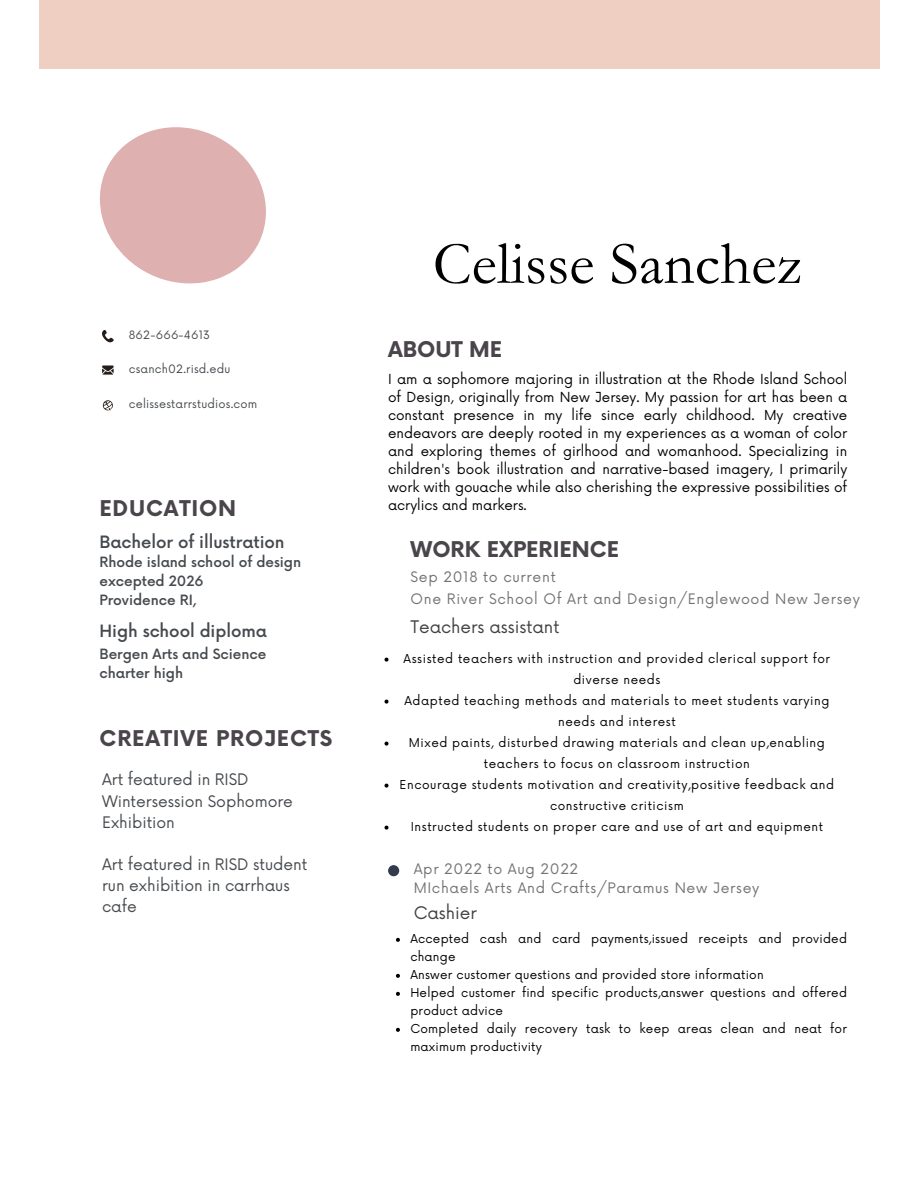
<style>
.page{position:relative;width:918px;height:1188px;background:#fff}
.page>*{position:absolute;margin:0;border:0;box-sizing:border-box;transform-origin:0 0}
.t1{font:60.9px "Garamond";color:#000}
.t2{font:700 21.15px "Now";letter-spacing:.035em;color:#4a454b}
.t3{font:700 21.15px "Now";color:#4a454b}
.t4{font:16.95px "Now";color:#414042}
.t5{font:500 16.5px "Now";letter-spacing:-.005em;color:#464a4e}
.t6{font:15.45px/21.1px "Now";letter-spacing:-.005em;color:#464a4e}
.t7{font:14.1px "Now";letter-spacing:.045em;color:#737373}
.t8{font:500 13.8px/19px "Now";letter-spacing:-.005em;color:#464a4e}
.t9{font:13.5px/18px "Now";color:#000;text-align:justify}
.t10{font:12px/21px "Now";letter-spacing:.045em;color:#000;text-align:center}
.t11{font:12px/18px "Now";letter-spacing:.02em;color:#000}
.t12{font:11.25px "Now";letter-spacing:.015em;color:#464a4e}
</style>
<div class="page">
<div style="left:39px;top:0;width:840px;height:69px;background:#f0cfc3"></div>
<svg style="left:102px;top:330px;width:12px;height:13px"></svg>
<svg style="left:103px;top:400px;width:10px;height:11px"></svg>
<svg style="left:102px;top:365px;width:12px;height:10px"></svg>
<div style="left:388px;top:865px;width:11px;height:11px;background:#323b4c;border-radius:50%"></div>
<svg style="left:100px;top:127px;width:166px;height:156px"></svg>
<svg style="left:396px;top:938px;width:4px;height:4px"></svg>
<svg style="left:396px;top:974px;width:4px;height:4px"></svg>
<svg style="left:396px;top:992px;width:4px;height:4px"></svg>
<svg style="left:396px;top:1028px;width:4px;height:4px"></svg>
<svg style="left:385px;top:658px;width:4px;height:4px"></svg>
<svg style="left:385px;top:700px;width:4px;height:4px"></svg>
<svg style="left:385px;top:742px;width:4px;height:4px"></svg>
<svg style="left:385px;top:784px;width:4px;height:4px"></svg>
<svg style="left:385px;top:826px;width:4px;height:4px"></svg>
<p class="t12" style="left:129px;top:329px;width:83px">862-666-4613</p>
<p class="t12" style="left:129px;top:363px;width:103px">csanch02.risd.edu</p>
<p class="t12" style="left:129px;top:398px;width:130px">celissestarrstudios.com</p>
<p class="t2" style="left:100px;top:497px;width:138px">EDUCATION</p>
<p class="t5" style="left:100px;top:533px;width:187px">Bachelor of illustration</p>
<p class="t8" style="left:100px;top:553px;width:203px">Rhode island school of design excepted 2026</p>
<p class="t8" style="left:100px;top:591px;width:98px">Providence RI,</p>
<p class="t8" style="left:100px;top:645px;width:168px">Bergen Arts and Science charter high</p>
<p class="t5" style="left:100px;top:622px;width:169px">High school diploma</p>
<p class="t2" style="left:100px;top:727px;width:234px">CREATIVE PROJECTS</p>
<p class="t6" style="left:102px;top:770px;width:192px">Art featured in RISD<br>Wintersession Sophomore<br>Exhibition</p>
<p class="t6" style="left:102px;top:855px;width:207px">Art featured in RISD student run exhibition in carrhaus cafe</p>
<p class="t1" style="left:433px;top:230px;width:371px">Celisse Sanchez</p>
<p class="t2" style="left:388px;top:338px;width:116px">ABOUT ME</p>
<p class="t9" style="left:388px;top:371px;width:461px">I am a sophomore majoring in illustration at the Rhode Island School of Design, originally from New Jersey. My passion for art has been a constant presence in my life since early childhood. My creative endeavors are deeply rooted in my experiences as a woman of color and exploring themes of girlhood and womanhood. Specializing in children's book illustration and narrative-based imagery, I primarily work with gouache while also cherishing the expressive possibilities of acrylics and markers.</p>
<p class="t3" style="left:411px;top:538px;width:210px">WORK EXPERIENCE</p>
<p class="t7" style="left:411px;top:569px;width:147px">Sep 2018 to current</p>
<p class="t7" style="left:411px;top:591px;width:451px">One River School Of Art and Design/Englewood New Jersey</p>
<p class="t4" style="left:411px;top:617px;width:150px">Teachers assistant</p>
<p class="t10" style="left:404px;top:648px;width:428px">Assisted teachers with instruction and provided clerical support for diverse needs</p>
<p class="t10" style="left:405px;top:690px;width:426px">Adapted teaching methods and materials to meet students varying needs and interest</p>
<p class="t10" style="left:409px;top:732px;width:417px">Mixed paints, disturbed drawing materials and clean up,enabling teachers to focus on classroom instruction</p>
<p class="t10" style="left:400px;top:774px;width:436px">Encourage students motivation and creativity,positive feedback and constructive criticism</p>
<p class="t10" style="left:411px;top:816px;width:414px">Instructed students on proper care and use of art and equipment</p>
<p class="t7" style="left:414px;top:861px;width:166px">Apr 2022 to Aug 2022</p>
<p class="t7" style="left:414px;top:880px;width:347px">MIchaels Arts And Crafts/Paramus New Jersey</p>
<p class="t4" style="left:414px;top:904px;width:65px">Cashier</p>
<p class="t11" style="left:410px;top:930px;width:438px">Accepted cash and card payments,issued receipts and provided change</p>
<p class="t11" style="left:410px;top:966px;width:355px">Answer customer questions and provided store information</p>
<p class="t11" style="left:410px;top:984px;width:438px">Helped customer find specific products,answer questions and offered product advice</p>
<p class="t11" style="left:410px;top:1020px;width:438px">Completed daily recovery task to keep areas clean and neat for maximum productivity</p>
</div>
